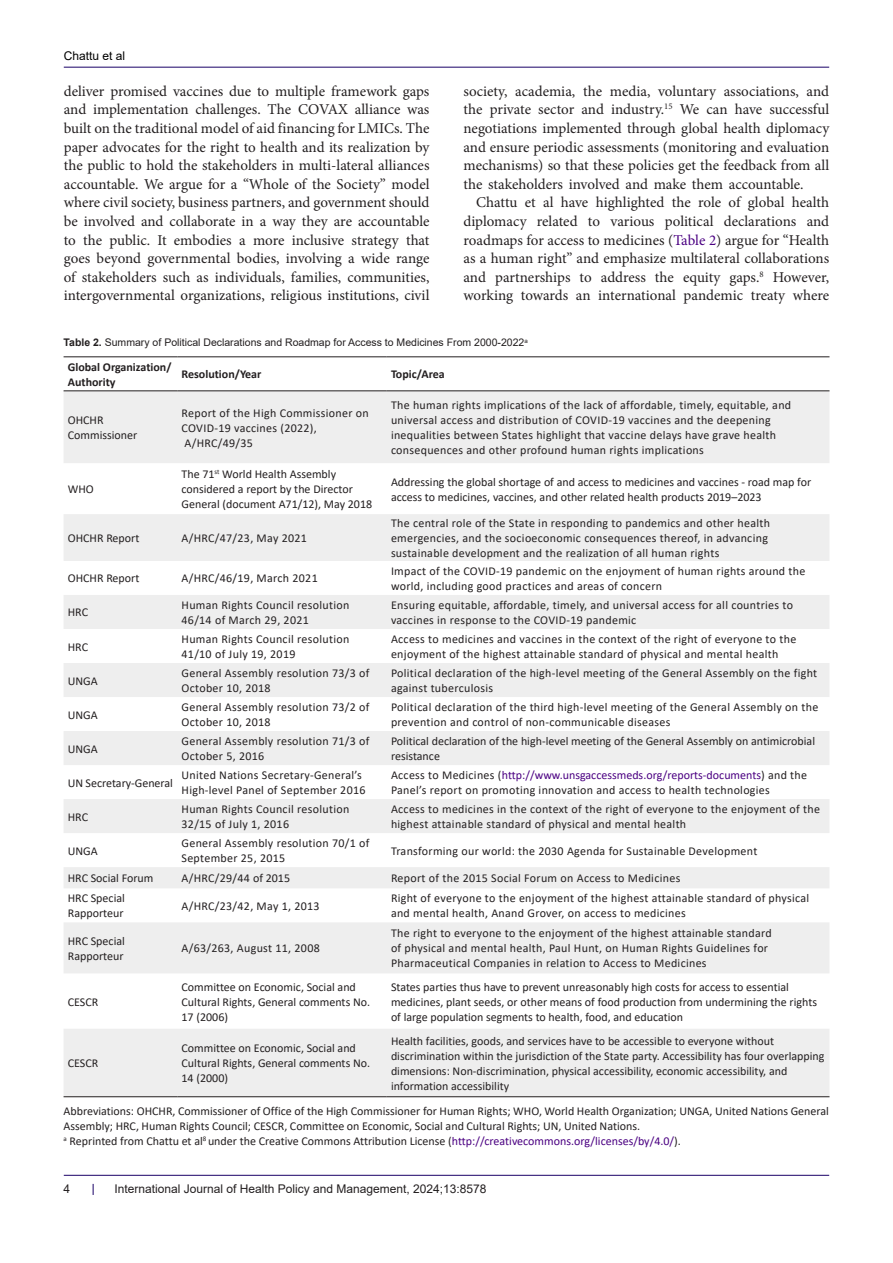
<style>
.page{position:relative;width:893px;height:1263px;background:#fff}
.page>*{position:absolute;margin:0;border:0;box-sizing:border-box;transform-origin:0 0}
.t1{font:15px/18.6px "Minion Pro";letter-spacing:-.005em;color:#231f20;text-align:justify}
.t2{font:12px/15px "Calibri";letter-spacing:.015em;color:#231f20}
.t3{font:12px "Arial";color:#231f20}
.t4{font:700 12px/15px "Calibri";color:#231f20}
.t5{font:12px "Arial";color:#000001}
.t6{font:10.5px "Arial";color:#231f20}
.s1{color:#4b0082}
.s2{font-weight:700}
</style>
<div class="page">
<hr style="left:64px;top:1175px;width:765px;height:1px;background:#190066">
<hr style="left:64px;top:67px;width:765px;height:1px;background:#190066">
<svg style="left:64px;top:391px;width:765px;height:705px;fill:#eee"></svg>
<hr style="left:64px;top:356px;width:113px;height:1px;background:#231f20">
<hr style="left:177px;top:356px;width:210px;height:1px;background:#231f20">
<hr style="left:387px;top:356px;width:442px;height:1px;background:#231f20">
<hr style="left:64px;top:390px;width:113px;height:1px;background:#231f20">
<hr style="left:177px;top:390px;width:210px;height:1px;background:#231f20">
<hr style="left:387px;top:390px;width:442px;height:1px;background:#231f20">
<hr style="left:64px;top:1096px;width:113px;height:1px;background:#231f20">
<hr style="left:177px;top:1096px;width:210px;height:1px;background:#231f20">
<hr style="left:387px;top:1096px;width:442px;height:1px;background:#231f20">
<p class="t5" style="left:64px;top:48px;width:63px">Chattu et al</p>
<p class="t1" style="left:64px;top:82px;width:367px">deliver promised vaccines due to multiple framework gaps and implementation challenges. The COVAX alliance was built on the traditional model of aid financing for LMICs. The paper advocates for the right to health and its realization by the public to hold the stakeholders in multi-lateral alliances accountable. We argue for a “Whole of the Society” model where civil society, business partners, and government should be involved and collaborate in a way they are accountable to the public. It embodies a more inclusive strategy that goes beyond governmental bodies, involving a wide range of stakeholders such as individuals, families, communities, intergovernmental organizations, religious institutions, civil</p>
<p class="t1" style="left:463px;top:82px;width:367px">society, academia, the media, voluntary associations, and the private sector and industry.<sup>15</sup> We can have successful negotiations implemented through global health diplomacy and ensure periodic assessments (monitoring and evaluation mechanisms) so that these policies get the feedback from all the stakeholders involved and make them accountable.</p>
<p class="t1" style="left:463px;top:193px;width:367px;text-indent:13px">Chattu et al have highlighted the role of global health diplomacy related to various political declarations and roadmaps for access to medicines (<span class="s1">Table 2</span>) argue for “Health as a human right” and emphasize multilateral collaborations and partnerships to address the equity gaps.<sup>8</sup> However, working towards an international pandemic treaty where</p>
<p class="t6" style="left:64px;top:335px;width:466px"><span class="s2">Table 2.</span> Summary of Political Declarations and Roadmap for Access to Medicines From 2000-2022<sup>a</sup></p>
<p class="t4" style="left:68px;top:359px;width:105px">Global Organization/<br>Authority</p>
<p class="t4" style="left:182px;top:367px;width:81px">Resolution/Year</p>
<p class="t4" style="left:391px;top:367px;width:55px">Topic/Area</p>
<p class="t2" style="left:68px;top:412px;width:71px">OHCHR<br>Commissioner</p>
<p class="t2" style="left:182px;top:405px;width:189px">Report of the High Commissioner on<br>COVID-19 vaccines (2022),</p>
<p class="t2" style="left:185px;top:435px;width:70px">A/HRC/49/35</p>
<p class="t2" style="left:391px;top:397px;width:402px">The human rights implications of the lack of affordable, timely, equitable, and universal access and distribution of COVID-19 vaccines and the deepening inequalities between States highlight that vaccine delays have grave health consequences and other profound human rights implications</p>
<p class="t2" style="left:68px;top:481px;width:28px">WHO</p>
<p class="t2" style="left:182px;top:466px;width:192px">The 71<sup>st</sup> World Health Assembly considered a report by the Director<br>General (document A71/12), May 2018</p>
<p class="t2" style="left:391px;top:474px;width:422px">Addressing the global shortage of and access to medicines and vaccines - road map for access to medicines, vaccines, and other related health products 2019–2023</p>
<p class="t2" style="left:68px;top:530px;width:73px">OHCHR Report</p>
<p class="t2" style="left:182px;top:530px;width:127px">A/HRC/47/23, May 2021</p>
<p class="t2" style="left:391px;top:515px;width:381px">The central role of the State in responding to pandemics and other health emergencies, and the socioeconomic consequences thereof, in advancing sustainable development and the realization of all human rights</p>
<p class="t2" style="left:68px;top:571px;width:73px">OHCHR Report</p>
<p class="t2" style="left:182px;top:571px;width:138px">A/HRC/46/19, March 2021</p>
<p class="t2" style="left:391px;top:563px;width:416px">Impact of the COVID-19 pandemic on the enjoyment of human rights around the world, including good practices and areas of concern</p>
<p class="t2" style="left:68px;top:605px;width:22px">HRC</p>
<p class="t2" style="left:182px;top:597px;width:169px">Human Rights Council resolution<br>46/14 of March 29, 2021</p>
<p class="t2" style="left:391px;top:597px;width:404px">Ensuring equitable, affordable, timely, and universal access for all countries to vaccines in response to the COVID-19 pandemic</p>
<p class="t2" style="left:68px;top:639px;width:22px">HRC</p>
<p class="t2" style="left:182px;top:631px;width:169px">Human Rights Council resolution<br>41/10 of July 19, 2019</p>
<p class="t2" style="left:391px;top:631px;width:407px">Access to medicines and vaccines in the context of the right of everyone to the enjoyment of the highest attainable standard of physical and mental health</p>
<p class="t2" style="left:68px;top:673px;width:31px">UNGA</p>
<p class="t2" style="left:182px;top:665px;width:189px">General Assembly resolution 73/3 of<br>October 10, 2018</p>
<p class="t2" style="left:391px;top:665px;width:428px">Political declaration of the high-level meeting of the General Assembly on the fight against tuberculosis</p>
<p class="t2" style="left:68px;top:707px;width:31px">UNGA</p>
<p class="t2" style="left:182px;top:699px;width:189px">General Assembly resolution 73/2 of<br>October 10, 2018</p>
<p class="t2" style="left:391px;top:699px;width:429px">Political declaration of the third high-level meeting of the General Assembly on the prevention and control of non-communicable diseases</p>
<p class="t2" style="left:68px;top:741px;width:31px">UNGA</p>
<p class="t2" style="left:182px;top:733px;width:189px">General Assembly resolution 71/3 of<br>October 5, 2016</p>
<p class="t2" style="left:391px;top:733px;width:426px">Political declaration of the high-level meeting of the General Assembly on antimicrobial resistance</p>
<p class="t2" style="left:68px;top:775px;width:107px">UN Secretary-General</p>
<p class="t2" style="left:182px;top:767px;width:185px">United Nations Secretary-General’s<br>High-level Panel of September 2016</p>
<p class="t2" style="left:391px;top:767px;width:418px">Access to Medicines (<span class="s1">http://www.unsgaccessmeds.org/reports-documents</span>) and the<br>Panel’s report on promoting innovation and access to health technologies</p>
<p class="t2" style="left:68px;top:809px;width:22px">HRC</p>
<p class="t2" style="left:182px;top:801px;width:169px">Human Rights Council resolution<br>32/15 of July 1, 2016</p>
<p class="t2" style="left:391px;top:801px;width:430px">Access to medicines in the context of the right of everyone to the enjoyment of the highest attainable standard of physical and mental health</p>
<p class="t2" style="left:68px;top:843px;width:31px">UNGA</p>
<p class="t2" style="left:182px;top:835px;width:189px">General Assembly resolution 70/1 of<br>September 25, 2015</p>
<p class="t2" style="left:391px;top:843px;width:368px">Transforming our world: the 2030 Agenda for Sustainable Development</p>
<p class="t2" style="left:68px;top:870px;width:87px">HRC Social Forum</p>
<p class="t2" style="left:182px;top:870px;width:110px">A/HRC/29/44 of 2015</p>
<p class="t2" style="left:391px;top:870px;width:291px">Report of the 2015 Social Forum on Access to Medicines</p>
<p class="t2" style="left:68px;top:891px;width:59px">HRC Special<br>Rapporteur</p>
<p class="t2" style="left:182px;top:898px;width:140px">A/HRC/23/42, May 1, 2013</p>
<p class="t2" style="left:391px;top:891px;width:420px">Right of everyone to the enjoyment of the highest attainable standard of physical and mental health, Anand Grover, on access to medicines</p>
<p class="t2" style="left:68px;top:933px;width:59px">HRC Special<br>Rapporteur</p>
<p class="t2" style="left:182px;top:941px;width:140px">A/63/263, August 11, 2008</p>
<p class="t2" style="left:391px;top:926px;width:382px">The right to everyone to the enjoyment of the highest attainable standard of physical and mental health, Paul Hunt, on Human Rights Guidelines for<br>Pharmaceutical Companies in relation to Access to Medicines</p>
<p class="t2" style="left:68px;top:994px;width:32px">CESCR</p>
<p class="t2" style="left:182px;top:979px;width:190px">Committee on Economic, Social and<br>Cultural Rights, General comments No.<br>17 (2006)</p>
<p class="t2" style="left:391px;top:979px;width:428px">States parties thus have to prevent unreasonably high costs for access to essential medicines, plant seeds, or other means of food production from undermining the rights of large population segments to health, food, and education</p>
<p class="t2" style="left:182px;top:1040px;width:190px">Committee on Economic, Social and<br>Cultural Rights, General comments No.<br>14 (2000)</p>
<p class="t2" style="left:391px;top:1033px;width:435px">Health facilities, goods, and services have to be accessible to everyone without discrimination within the jurisdiction of the State party. Accessibility has four overlapping dimensions: Non-discrimination, physical accessibility, economic accessibility, and information accessibility</p>
<p class="t2" style="left:64px;top:1103px;width:767px">Abbreviations: OHCHR, Commissioner of Office of the High Commissioner for Human Rights; WHO, World Health Organization; UNGA, United Nations General<br>Assembly; HRC, Human Rights Council; CESCR, Committee on Economic, Social and Cultural Rights; UN, United Nations.</p>
<p class="t2" style="left:64px;top:1133px;width:619px"><sup>a</sup> Reprinted from Chattu et al<sup>8</sup> under the Creative Commons Attribution License (<span class="s1">http://creativecommons.org/licenses/by/4.0/</span>).</p>
<p class="t2" style="left:68px;top:1055px;width:32px">CESCR</p>
<p class="t3" style="left:64px;top:1180px;width:8px">4</p>
<p class="t3" style="left:114px;top:1180px;width:374px">International Journal of Health Policy and Management, 2024;13:8578</p>
</div>
